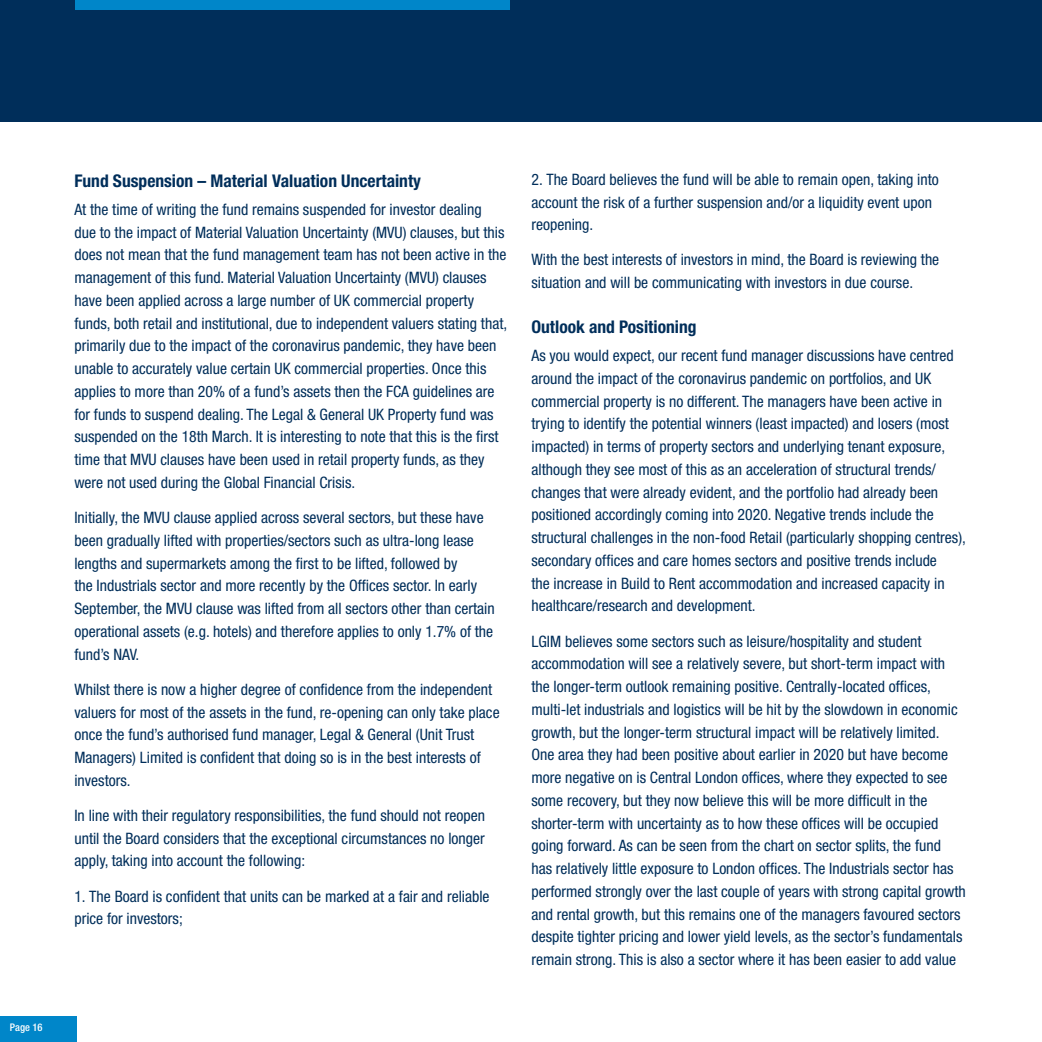
<style>
.page{position:relative;width:1042px;height:1042px;background:#fff}
.page>*{position:absolute;margin:0;border:0;box-sizing:border-box;transform-origin:0 0}
.t1{font:700 condensed 17.5px "Helvetica Neue";color:#002e5a}
.t2{font:condensed 15.75px/22.8px "Helvetica Neue LT Std";color:#002e5a}
.t3{font:500 condensed 10.5px "Helvetica Neue LT Std";color:#fff}
</style>
<div class="page">
<div style="left:0;top:0;width:1042px;height:121px;background:#002e5a"></div>
<div style="left:76px;top:0;width:434px;height:10px;background:#0086c9"></div>
<div style="left:0;top:1016px;width:76px;height:26px;background:#0086c9"></div>
<p class="t3" style="left:10px;top:1021px;width:34px">Page 16</p>
<p class="t1" style="left:74px;top:170px;width:348px">Fund Suspension – Material Valuation Uncertainty</p>
<p class="t2" style="left:74px;top:198px;width:434px">At the time of writing the fund remains suspended for investor dealing<br>due to the impact of Material Valuation Uncertainty (MVU) clauses, but this does not mean that the fund management team has not been active in the management of this fund. Material Valuation Uncertainty (MVU) clauses have been applied across a large number of UK commercial property funds, both retail and institutional, due to independent valuers stating that, primarily due to the impact of the coronavirus pandemic, they have been unable to accurately value certain UK commercial properties. Once this applies to more than 20% of a fund’s assets then the FCA guidelines are for funds to suspend dealing. The Legal &amp; General UK Property fund was suspended on the 18th March. It is interesting to note that this is the first time that MVU clauses have been used in retail property funds, as they were not used during the Global Financial Crisis.</p>
<p class="t2" style="left:74px;top:506px;width:422px">Initially, the MVU clause applied across several sectors, but these have been gradually lifted with properties/sectors such as ultra-long lease lengths and supermarkets among the first to be lifted, followed by<br>the Industrials sector and more recently by the Offices sector. In early September, the MVU clause was lifted from all sectors other than certain operational assets (e.g. hotels) and therefore applies to only 1.7% of the fund’s NAV.</p>
<p class="t2" style="left:74px;top:678px;width:427px">Whilst there is now a higher degree of confidence from the independent valuers for most of the assets in the fund, re-opening can only take place once the fund’s authorised fund manager, Legal &amp; General (Unit Trust Managers) Limited is confident that doing so is in the best interests of investors.</p>
<p class="t2" style="left:74px;top:804px;width:412px;text-align:justify">In line with their regulatory responsibilities, the fund should not reopen until the Board considers that the exceptional circumstances no longer apply, taking into account the following:</p>
<p class="t2" style="left:74px;top:884px;width:417px">1. The Board is confident that units can be marked at a fair and reliable price for investors;</p>
<p class="t2" style="left:531px;top:168px;width:409px">2. The Board believes the fund will be able to remain open, taking into account the risk of a further suspension and/or a liquidity event upon reopening.</p>
<p class="t2" style="left:531px;top:248px;width:409px">With the best interests of investors in mind, the Board is reviewing the situation and will be communicating with investors in due course.</p>
<p class="t1" style="left:531px;top:317px;width:166px">Outlook and Positioning</p>
<p class="t2" style="left:531px;top:344px;width:436px">As you would expect, our recent fund manager discussions have centred around the impact of the coronavirus pandemic on portfolios, and UK commercial property is no different. The managers have been active in trying to identify the potential winners (least impacted) and losers (most impacted) in terms of property sectors and underlying tenant exposure, although they see most of this as an acceleration of structural trends/ changes that were already evident, and the portfolio had already been positioned accordingly coming into 2020. Negative trends include the structural challenges in the non-food Retail (particularly shopping centres), secondary offices and care homes sectors and positive trends include<br>the increase in Build to Rent accommodation and increased capacity in healthcare/research and development.</p>
<p class="t2" style="left:531px;top:629px;width:436px">LGIM believes some sectors such as leisure/hospitality and student accommodation will see a relatively severe, but short-term impact with the longer-term outlook remaining positive. Centrally-located offices, multi-let industrials and logistics will be hit by the slowdown in economic growth, but the longer-term structural impact will be relatively limited.<br>One area they had been positive about earlier in 2020 but have become more negative on is Central London offices, where they expected to see some recovery, but they now believe this will be more difficult in the shorter-term with uncertainty as to how these offices will be occupied going forward. As can be seen from the chart on sector splits, the fund<br>has relatively little exposure to London offices. The Industrials sector has performed strongly over the last couple of years with strong capital growth and rental growth, but this remains one of the managers favoured sectors despite tighter pricing and lower yield levels, as the sector’s fundamentals remain strong. This is also a sector where it has been easier to add value</p>
</div>
